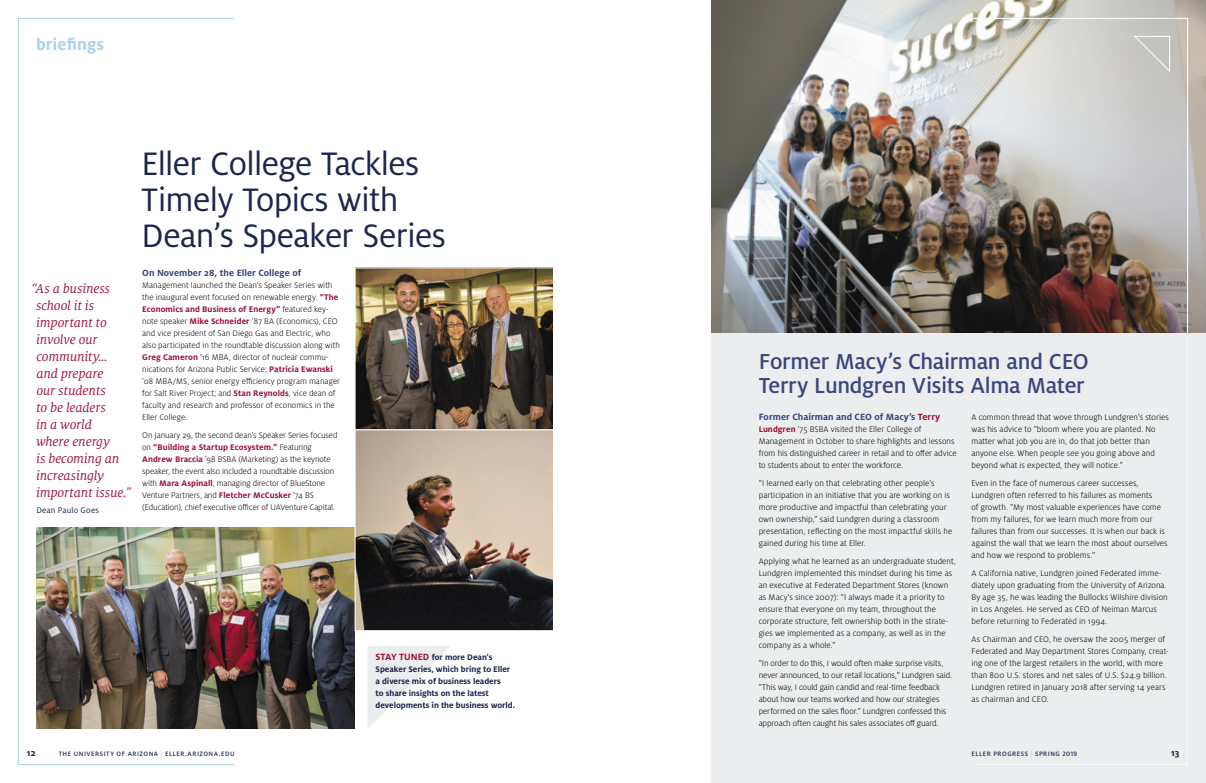
<style>
.page{position:relative;width:1206px;height:783px;background:#fff}
.page>*{position:absolute;margin:0;border:0;box-sizing:border-box;transform-origin:0 0}
.t1{font:36px/36px "Milo OT";letter-spacing:-.015em;color:#1d264c}
.t2{font:500 24px/24px "Milo OT";letter-spacing:-.015em;color:#3b467c}
.t3{font:700 18px "Milo OT";color:#abd2eb}
.t4{font:italic 14px/17px "Milo Serif OT";letter-spacing:-.01em;color:#9b1235}
.t5{font:700 10px "Milo OT";color:#3b467c}
.t6{font:700 10px "Milo OT";color:#1d264c}
.t7{font:300 9px/12px "Milo OT";color:#000}
.t8{font:700 9px/12px "Milo OT";color:#1d264c}
.t9{font:9px "Milo OT";letter-spacing:.015em;color:#1d264c}
.t10{font:500 7px "Milo OT";letter-spacing:.075em;color:#1d264c}
.s1{font-weight:700;color:#9b1235}
.s2{font-size:10px;color:#9b1235}
.s3{color:#9b1235}
.s4{color:#abd2eb}
</style>
<div class="page">
<div style="left:711px;top:0;width:495px;height:783px;background:#ebedee"></div>
<img style="left:36px;top:527px;width:319px;height:202px">
<img style="left:357px;top:269px;width:195px;height:360px">
<div style="left:355px;top:267px;width:199px;height:163px;border:1px solid #fff"></div>
<div style="left:355px;top:429px;width:199px;height:202px;border:1px solid #fff"></div>
<img style="left:711px;top:0;width:495px;height:332px">
<svg style="left:1134px;top:35px;width:36px;height:38px"></svg>
<div style="left:18px;top:18px;width:217px;height:747px;border:1px solid #abd2eb"></div>
<div style="left:971px;top:18px;width:217px;height:747px;border:1px solid #fff"></div>
<svg style="left:368px;top:646px;width:82px;height:82px"></svg>
<h3 class="t3" style="left:36px;top:34px;width:70px">briefings</h3>
<h3 class="t4" style="left:36px;top:280px;width:97px;text-indent:-5px">“As a business school it is important to involve our community… and prepare<br>our students<br>to be leaders<br>in a world<br>where energy<br>is becoming an increasingly important issue.”</h3>
<p class="t9" style="left:36px;top:505px;width:64px">Dean Paulo Goes</p>
<h1 class="t1" style="left:141px;top:146px;width:306px">Eller College Tackles<br>Timely Topics with<br>Dean’s Speaker Series</h1>
<p class="t5" style="left:142px;top:267px;width:161px">On November 28, the Eller College of</p>
<p class="t7" style="left:142px;top:279px;width:199px">Management launched the Dean’s Speaker Series with the inaugural event focused on renewable energy. <span class="s1">“The Economics and Business of Energy”</span> featured key&shy;note speaker <span class="s1">Mike Schneider</span> ’87 BA (Economics), CEO and vice president of San Diego Gas and Electric, who also participated in the roundtable discussion along with <span class="s1">Greg Cameron</span> ’16 MBA, director of nuclear commu&shy;nications for Arizona Public Service; <span class="s1">Patricia Ewanski </span>’08 MBA/MS, senior energy efficiency program manager for Salt River Project; and <span class="s1">Stan Reynolds</span>, vice dean of faculty and research and professor of economics in the Eller College.</p>
<p class="t7" style="left:142px;top:429px;width:197px">On January 29, the second dean’s Speaker Series focused on <span class="s1">“Building a Startup Ecosystem.”</span> Featuring <span class="s1">Andrew Braccia</span> ’98 BSBA (Marketing) as the keynote speaker, the event also included a roundtable discussion with <span class="s1">Mara Aspinall</span>, managing director of BlueStone Venture Partners, and <span class="s1">Fletcher McCusker</span> ’74 BS (Education), chief executive officer of UAVenture Capital.</p>
<p class="t8" style="left:376px;top:651px;width:141px"><span class="s2">STAY TUNED</span> for more Dean's<br>Speaker Series, which bring to Eller a diverse mix of business leaders<br>to share insights on the latest developments in the business world.</p>
<h2 class="t2" style="left:759px;top:349px;width:332px">Former Macy’s Chairman and CEO<br>Terry Lundgren Visits Alma Mater</h2>
<p class="t5" style="left:759px;top:411px;width:183px">Former Chairman and CEO of Macy’s <span class="s3">Terry</span></p>
<p class="t7" style="left:759px;top:423px;width:199px"><span class="s1">Lundgren</span> ’75 BSBA visited the Eller College of Management in October to share highlights and lessons from his distinguished career in retail and to offer advice to students about to enter the workforce.</p>
<p class="t7" style="left:759px;top:477px;width:195px">“I learned early on that celebrating other people’s participation in an initiative that you are working on is more productive and impactful than celebrating your own ownership,” said Lundgren during a classroom presentation, reflecting on the most impactful skills he gained during his time at Eller.</p>
<p class="t7" style="left:759px;top:555px;width:199px">Applying what he learned as an undergraduate student, Lundgren implemented this mindset during his time as an executive at Federated Department Stores (known as Macy's since 2007): “I always made it a priority to ensure that everyone on my team, throughout the corporate structure, felt ownership both in the strate&shy;gies we implemented as a company, as well as in the company as a whole.”</p>
<p class="t7" style="left:759px;top:657px;width:195px">“In order to do this, I would often make surprise visits, never announced, to our retail locations,” Lundgren said. “This way, I could gain candid and real-time feedback about how our teams worked and how our strategies performed on the sales floor.” Lundgren confessed this approach often caught his sales associates off guard.</p>
<p class="t7" style="left:971px;top:411px;width:199px">A common thread that wove through Lundgren’s stories was his advice to “bloom where you are planted. No matter what job you are in, do that job better than anyone else. When people see you going above and beyond what is expected, they will notice.”</p>
<p class="t7" style="left:971px;top:477px;width:198px">Even in the face of numerous career successes, Lundgren often referred to his failures as moments<br>of growth. “My most valuable experiences have come from my failures, for we learn much more from our failures than from our successes. It is when our back is against the wall that we learn the most about ourselves and how we respond to problems.”</p>
<p class="t7" style="left:971px;top:567px;width:198px">A California native, Lundgren joined Federated imme&shy;diately upon graduating from the University of Arizona.<br>By age 35, he was leading the Bullocks Wilshire division in Los Angeles. He served as CEO of Neiman Marcus before returning to Federated in 1994.</p>
<p class="t7" style="left:971px;top:633px;width:199px">As Chairman and CEO, he oversaw the 2005 merger of Federated and May Department Stores Company, creat&shy;ing one of the largest retailers in the world, with more than 800 U.S. stores and net sales of U.S. $24.9 billion.<br>Lundgren retired in January 2018 after serving 14 years as chairman and CEO.</p>
<p class="t6" style="left:27px;top:747px;width:10px">12</p>
<p class="t10" style="left:59px;top:750px;width:177px">THE UNIVERSITY OF ARIZONA <span class="s4">|</span> ELLER.ARIZONA.EDU</p>
<p class="t10" style="left:971px;top:750px;width:107px">ELLER PROGRESS <span class="s4">|</span> SPRING 2019</p>
<p class="t6" style="left:1171px;top:747px;width:10px">13</p>
</div>
